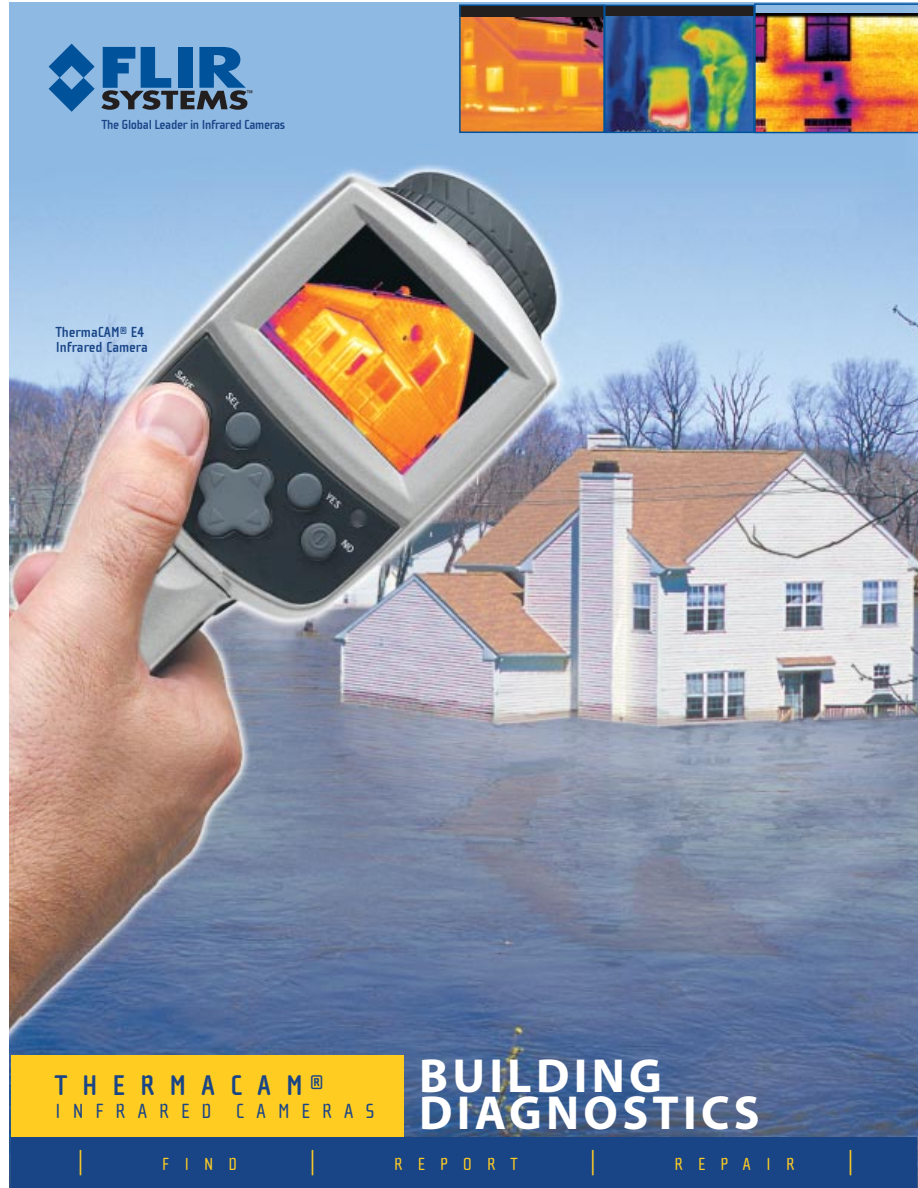
<style>
.page{position:relative;width:918px;height:1188px;background:#fff}
.page>*{position:absolute;margin:0;border:0;box-sizing:border-box;transform-origin:0 0}
.t1{font:700 48px/37.5px "Myriad";letter-spacing:.09em;color:#fff}
.t2{font:700 29.25px "Cholla Sans";letter-spacing:.515em;color:#194587}
.t3{font:25.5px "Cholla Sans";color:#fc2}
.t4{font:21.15px "Cholla Sans";letter-spacing:.565em;color:#194587}
.t5{font:18px "Cholla Sans";letter-spacing:.84em;color:#fc2}
.t6{font:700 15px/15px "Cholla Sans";color:#194587}
.t7{font:700 13.5px "Cholla Sans";letter-spacing:-.025em;color:#194587}
</style>
<div class="page">
<img style="left:10px;top:2px;width:908px;height:1186px">
<div style="left:12px;top:1138px;width:905px;height:50px;background:#194587"></div>
<div style="left:11px;top:1055px;width:392px;height:82px;background:#fc2"></div>
<img style="left:754px;top:3px;width:164px;height:130px">
<div style="left:460px;top:5px;width:144px;height:127px;background:#231f1f"></div>
<img style="left:462px;top:18px;width:140px;height:112px">
<div style="left:459px;top:4px;width:146px;height:129px;border:2px solid #00529b"></div>
<div style="left:605px;top:5px;width:149px;height:127px;background:#231f1f"></div>
<img style="left:607px;top:16px;width:145px;height:114px">
<div style="left:604px;top:5px;width:151px;height:128px;border:2px solid #00529b"></div>
<svg style="left:49px;top:44px;width:46px;height:68px;background:#4785bf"></svg>
<svg style="left:101px;top:47px;width:151px;height:63px;background:#4678a7"></svg>
<p class="t7" style="left:102px;top:119px;width:185px">The Global Leader in Infrared Cameras</p>
<p class="t6" style="left:56px;top:326px;width:94px">ThermaCAM® E4<br>Infrared Camera</p>
<h2 class="t2" style="left:55px;top:1074px;width:270px">THERMACAM®</h2>
<h3 class="t4" style="left:55px;top:1103px;width:321px">INFRARED CAMERAS</h3>
<h1 class="t1" style="left:419px;top:1061px;width:342px">BUILDING<br>DIAGNOSTICS</h1>
<h3 class="t3" style="left:78px;top:1151px;width:7px">|</h3>
<h3 class="t5" style="left:162px;top:1158px;width:77px">FIND</h3>
<h3 class="t3" style="left:310px;top:1151px;width:7px">|</h3>
<h3 class="t5" style="left:394px;top:1158px;width:125px">REPORT</h3>
<h3 class="t3" style="left:590px;top:1151px;width:7px">|</h3>
<h3 class="t5" style="left:675px;top:1158px;width:121px">REPAIR</h3>
<h3 class="t3" style="left:848px;top:1151px;width:7px">|</h3>
</div>
